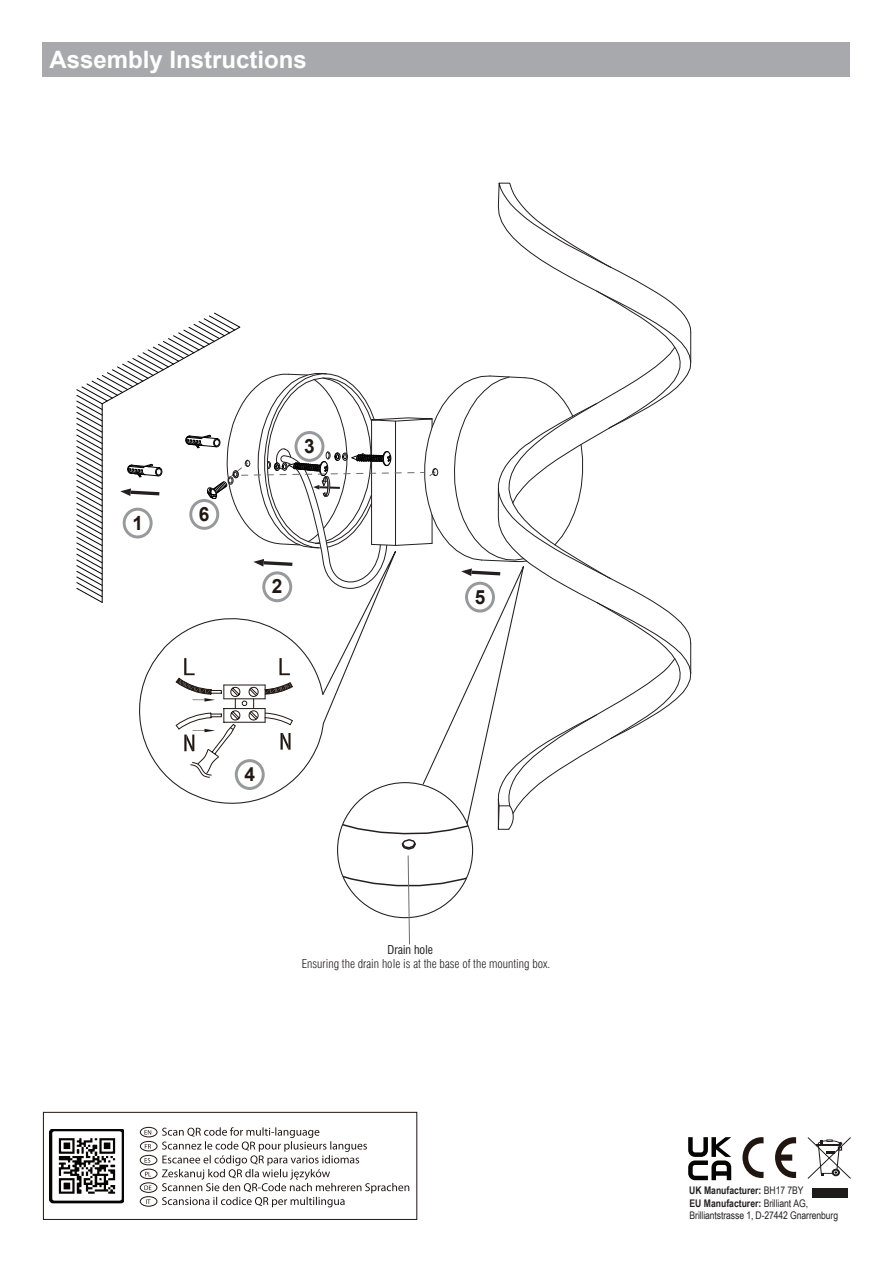
<style>
.page{position:relative;width:893px;height:1263px;background:#fff}
.page>*{position:absolute;margin:0;border:0;box-sizing:border-box;transform-origin:0 0}
.t1{font:700 24px "Arial";color:#fff}
.t2{font:700 19.65px "Arial";color:#211814}
.t3{font:300 condensed 12px "Swiss 721 BT";color:#231f20}
.t4{font:condensed 11.85px "Swiss 721 BT";color:#231f20}
.t5{font:10.5px/12px "Arial Narrow";letter-spacing:-.01em;color:#231f20}
.t6{font:700 10.5px "Arial Narrow";color:#231f20}
.s1{font-weight:400}
.s2{font-weight:700}
</style>
<div class="page">
<div style="left:43px;top:43px;width:807px;height:34px;background:#a8a9ad"></div>
<svg style="left:162px;top:1127px;width:247px;height:80px"></svg>
<div style="left:140px;top:1127px;width:17px;height:10px;border:1px solid #211512;border-radius:50%"></div>
<svg style="left:144px;top:1130px;width:7px;height:4px"></svg>
<div style="left:140px;top:1182px;width:17px;height:10px;border:1px solid #211512;border-radius:50%"></div>
<svg style="left:144px;top:1185px;width:7px;height:5px"></svg>
<div style="left:140px;top:1141px;width:17px;height:10px;border:1px solid #211512;border-radius:50%"></div>
<svg style="left:145px;top:1144px;width:6px;height:5px"></svg>
<div style="left:140px;top:1196px;width:17px;height:10px;border:1px solid #211512;border-radius:50%"></div>
<svg style="left:146px;top:1199px;width:5px;height:5px"></svg>
<div style="left:140px;top:1155px;width:17px;height:10px;border:1px solid #211512;border-radius:50%"></div>
<svg style="left:145px;top:1158px;width:5px;height:5px"></svg>
<div style="left:140px;top:1169px;width:17px;height:10px;border:1px solid #211512;border-radius:50%"></div>
<svg style="left:145px;top:1172px;width:6px;height:4px"></svg>
<div style="left:43px;top:1112px;width:374px;height:108px;border:1px solid #211512"></div>
<img style="left:50px;top:1129px;width:74px;height:75px">
<svg style="left:76px;top:182px;width:616px;height:763px"></svg>
<svg style="left:807px;top:1137px;width:44px;height:42px"></svg>
<div style="left:812px;top:1188px;width:35px;height:10px;background:#201b1b"></div>
<svg style="left:742px;top:1137px;width:21px;height:41px"></svg>
<svg style="left:775px;top:1137px;width:21px;height:41px"></svg>
<svg style="left:688px;top:1137px;width:43px;height:43px"></svg>
<h1 class="t1" style="left:50px;top:43px;width:259px">Assembly Instructions</h1>
<h2 class="t2" style="left:132px;top:510px;width:12px">1</h2>
<h2 class="t2" style="left:199px;top:501px;width:12px">6</h2>
<h2 class="t2" style="left:304px;top:433px;width:12px">3</h2>
<h2 class="t2" style="left:272px;top:573px;width:12px">2</h2>
<h2 class="t2" style="left:244px;top:761px;width:12px">4</h2>
<h2 class="t2" style="left:475px;top:584px;width:12px">5</h2>
<p class="t4" style="left:387px;top:943px;width:47px">Drain hole</p>
<p class="t3" style="left:302px;top:957px;width:250px">Ensuring the drain hole is at the base of the mounting box.</p>
<p class="t6" style="left:689px;top:1183px;width:116px">UK Manufacturer: <span class="s1">BH17 7BY</span></p>
<p class="t5" style="left:690px;top:1197px;width:150px"><span class="s2">EU Manufacturer:</span> Brilliant AG,<br>Brilliantstrasse 1, D-27442 Gnarrenburg</p>
</div>
